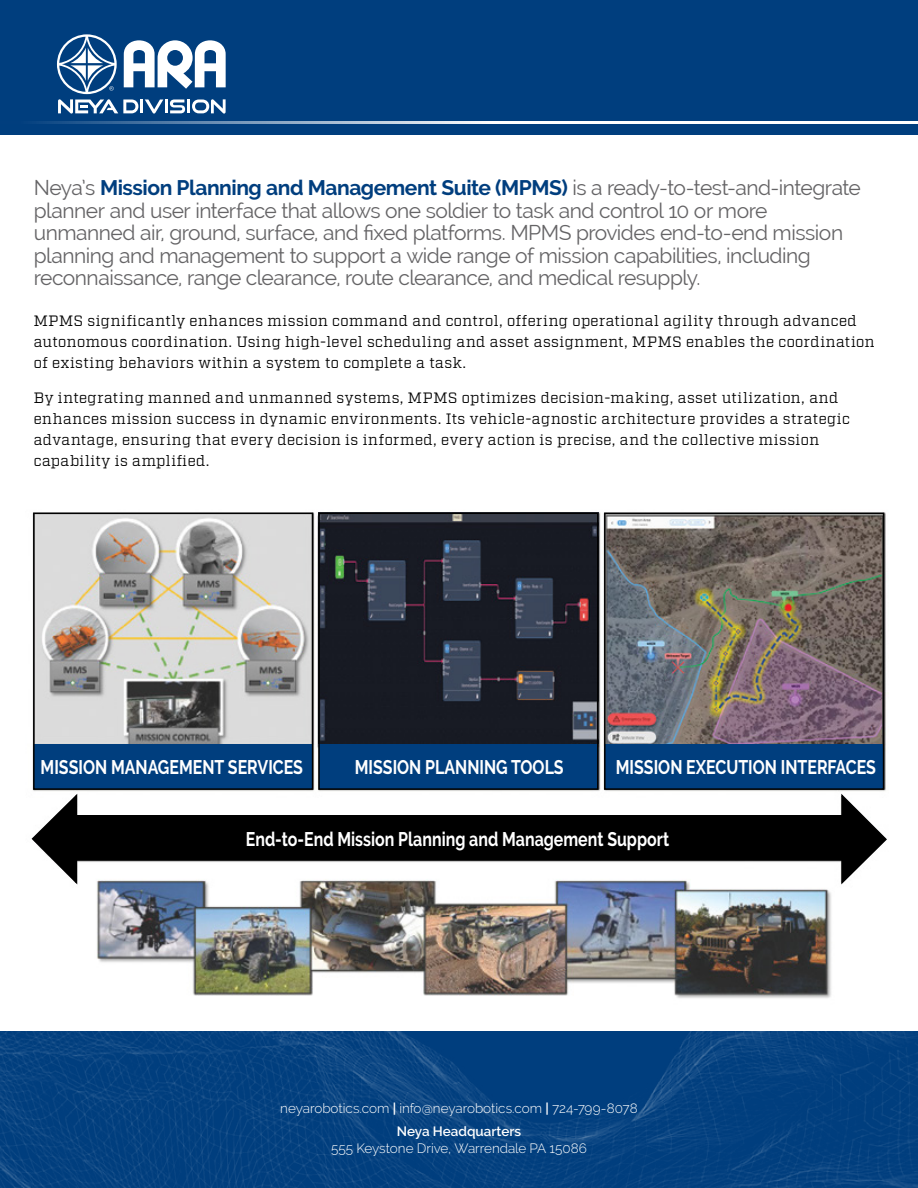
<style>
.page{position:relative;width:918px;height:1188px;background:#fff}
.page>*{position:absolute;margin:0;border:0;box-sizing:border-box;transform-origin:0 0}
.t1{font:21px/22.5px "Raleway";letter-spacing:-.025em;color:#656466}
.t2{font:700 19.65px "Raleway";color:#fff;scale:.81 1}
.t3{font:15px/21px "Factoria";letter-spacing:.03em;color:#000}
.t4{font:300 13.5px/23.2px "Raleway";color:#fff;text-align:center}
.s1{font-weight:700;color:#003e7e}
.s2{font-weight:600}
</style>
<div class="page">
<img style="left:32px;top:510px;width:854px;height:488px">
<img style="left:319px;top:512px;width:279px;height:231px">
<svg style="left:31px;top:793px;width:48px;height:93px"></svg>
<svg style="left:840px;top:792px;width:47px;height:93px"></svg>
<div style="left:71px;top:816px;width:772px;height:44px;background:#000"></div>
<div style="left:70px;top:815px;width:773px;height:46px;border:2px solid #000"></div>
<div style="left:34px;top:744px;width:279px;height:45px;background:#003e7e"></div>
<div style="left:319px;top:744px;width:279px;height:45px;background:#003e7e"></div>
<div style="left:605px;top:744px;width:279px;height:45px;background:#003e7e"></div>
<div style="left:33px;top:513px;width:280px;height:277px;border:2px solid #000"></div>
<div style="left:318px;top:513px;width:281px;height:277px;border:2px solid #000"></div>
<div style="left:604px;top:513px;width:280px;height:277px;border:2px solid #000"></div>
<img style="left:0;top:1031px;width:918px;height:157px">
<div style="left:0;top:0;width:918px;height:135px;background:#003e7e"></div>
<hr style="left:0;top:122px;width:918px;height:2px;background:#fff">
<svg style="left:57px;top:34px;width:169px;height:80px"></svg>
<p class="t1" style="left:34px;top:177px;width:829px">Neya’s <span class="s1">Mission Planning and Management Suite (MPMS)</span> is a ready-to-test-and-integrate planner and user interface that allows one soldier to task and control 10 or more unmanned air, ground, surface, and fixed platforms. MPMS provides end-to-end mission planning and management to support a wide range of mission capabilities, including reconnaissance, range clearance, route clearance, and medical resupply.</p>
<p class="t3" style="left:34px;top:311px;width:842px">MPMS significantly enhances mission command and control, offering operational agility through advanced autonomous coordination. Using high-level scheduling and asset assignment, MPMS enables the coordination of existing behaviors within a system to complete a task.</p>
<p class="t3" style="left:34px;top:388px;width:818px">By integrating manned and unmanned systems, MPMS optimizes decision-making, asset utilization, and enhances mission success in dynamic environments. Its vehicle-agnostic architecture provides a strategic advantage, ensuring that every decision is informed, every action is precise, and the collective mission capability is amplified.</p>
<h2 class="t2" style="left:41px;top:755px;width:325px">MISSION MANAGEMENT SERVICES</h2>
<h2 class="t2" style="left:355px;top:755px;width:259px">MISSION PLANNING TOOLS</h2>
<h2 class="t2" style="left:616px;top:755px;width:323px">MISSION EXECUTION INTERFACES</h2>
<h2 class="t2" style="left:246px;top:828px;width:524px">End-to-End Mission Planning and Management Support</h2>
<p class="t4" style="left:280px;top:1097px;width:359px">neyarobotics.com <span class="s2">|</span> info@neyarobotics.com <span class="s2">|</span> 724-799-8078<br><span class="s2">Neya Headquarters</span></p>
<p class="t4" style="left:331px;top:1137px;width:257px">555 Keystone Drive, Warrendale PA 15086</p>
</div>
